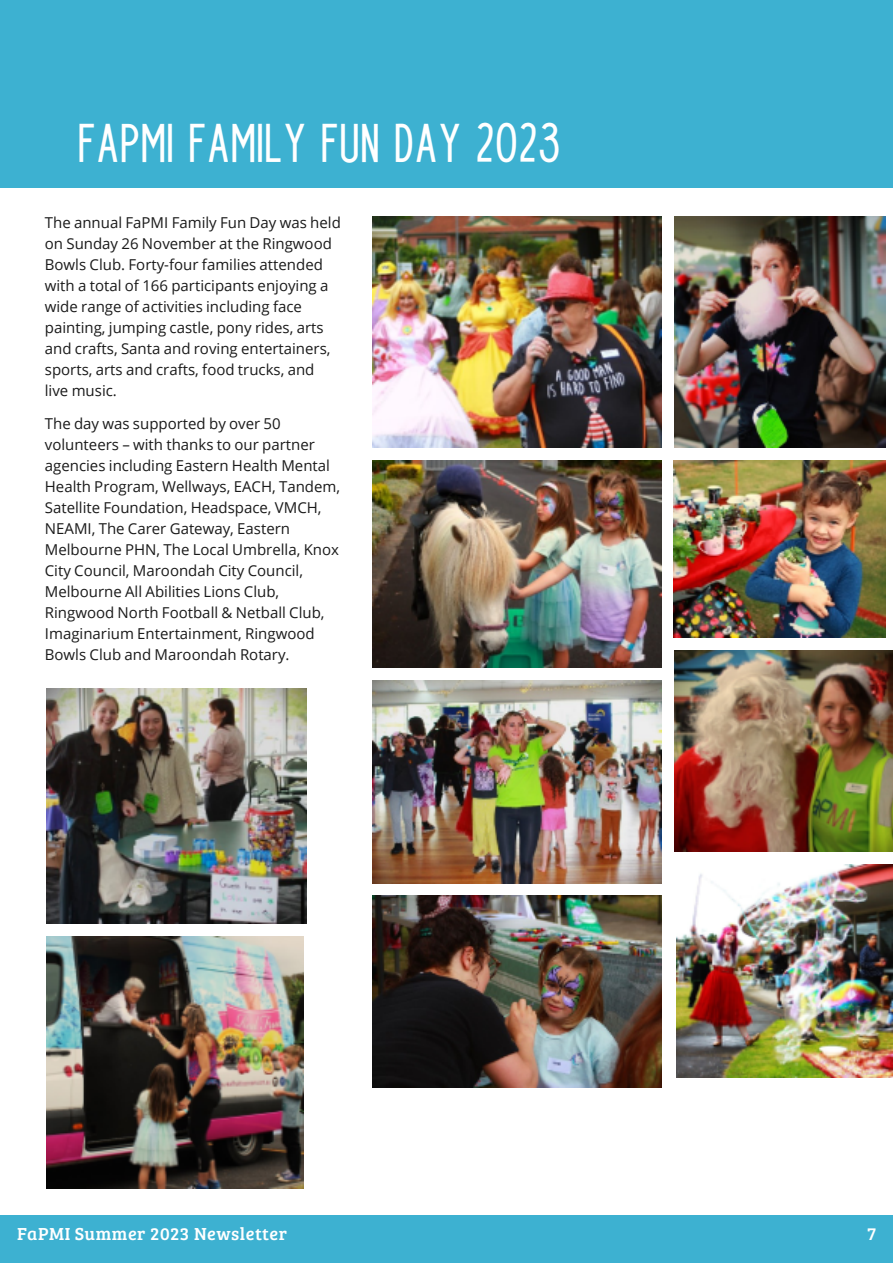
<style>
.page{position:relative;width:893px;height:1263px;background:#fff}
.page>*{position:absolute;margin:0;border:0;box-sizing:border-box;transform-origin:0 0}
.t1{font:45px "Paddington";color:#fff}
.t2{font:18px "Bree Serif";letter-spacing:.03em;color:#fff}
.t3{font:15px/21px "Open Sans";color:#1a1a1a}
</style>
<div class="page">
<div style="left:0;top:0;width:893px;height:187px;background:#3db1d1"></div>
<div style="left:0;top:1215px;width:893px;height:48px;background:#3db1d1"></div>
<img style="left:372px;top:216px;width:289px;height:232px">
<img style="left:372px;top:461px;width:289px;height:207px">
<img style="left:47px;top:688px;width:259px;height:236px">
<img style="left:674px;top:461px;width:212px;height:177px">
<img style="left:372px;top:681px;width:289px;height:202px">
<img style="left:674px;top:216px;width:212px;height:232px">
<img style="left:674px;top:650px;width:219px;height:202px">
<img style="left:677px;top:865px;width:216px;height:213px">
<img style="left:372px;top:896px;width:289px;height:192px">
<img style="left:47px;top:936px;width:256px;height:253px">
<h1 class="t1" style="left:77px;top:120px;width:485px">FAPMI FAMILY FUN DAY 2023</h1>
<p class="t3" style="left:45px;top:214px;width:297px">The annual FaPMI Family Fun Day was held on Sunday 26 November at the Ringwood Bowls Club. Forty-four families attended with a total of 166 participants enjoying a wide range of activities including face painting, jumping castle, pony rides, arts and crafts, Santa and roving entertainers, sports, arts and crafts, food trucks, and live music.</p>
<p class="t3" style="left:45px;top:415px;width:297px">The day was supported by over 50 volunteers – with thanks to our partner agencies including Eastern Health Mental Health Program, Wellways, EACH, Tandem, Satellite Foundation, Headspace, VMCH, NEAMI, The Carer Gateway, Eastern Melbourne PHN, The Local Umbrella, Knox City Council, Maroondah City Council, Melbourne All Abilities Lions Club, Ringwood North Football &amp; Netball Club, Imaginarium Entertainment, Ringwood Bowls Club and Maroondah Rotary.</p>
<p class="t2" style="left:17px;top:1221px;width:272px">FaPMI Summer 2023 Newsletter</p>
<p class="t2" style="left:867px;top:1221px;width:10px">7</p>
</div>
